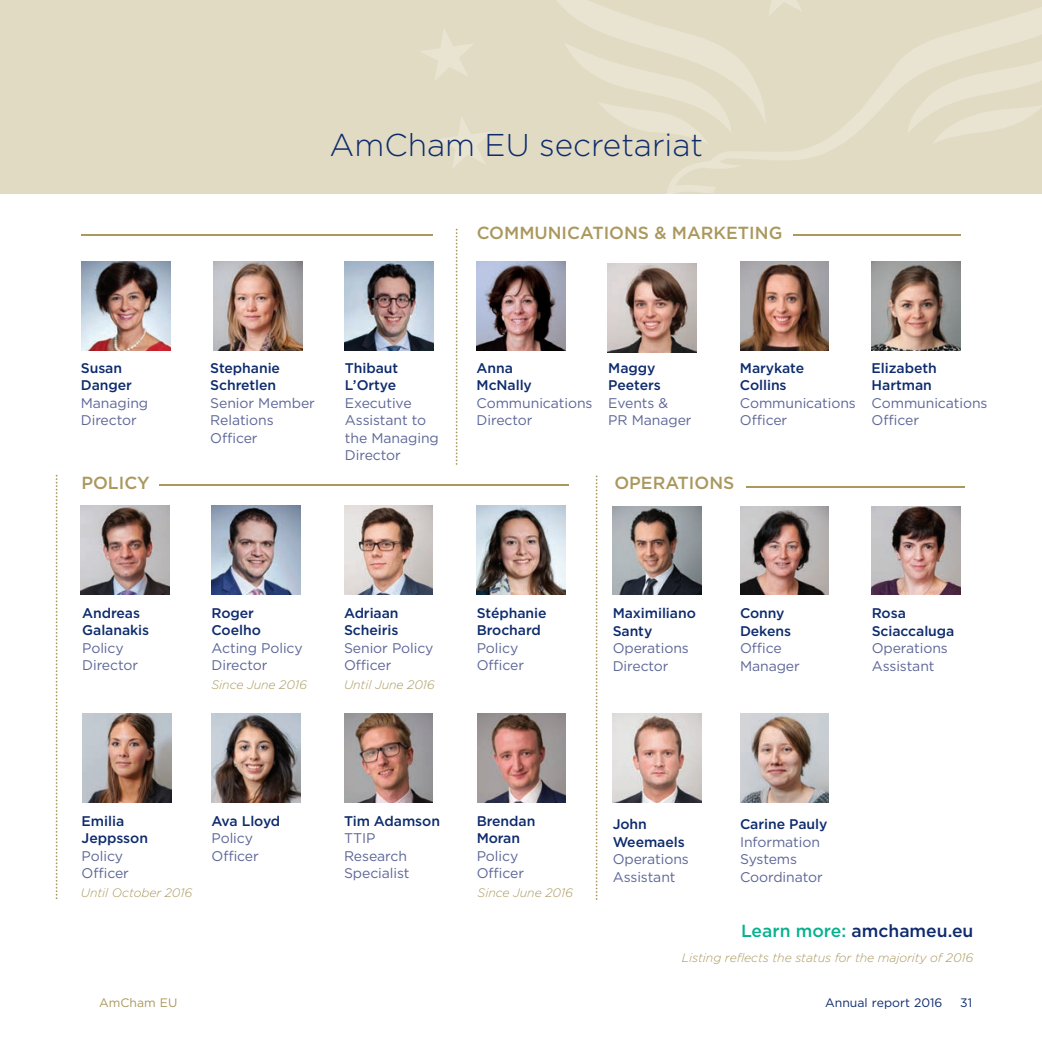
<style>
.page{position:relative;width:1042px;height:1042px;background:#fff}
.page>*{position:absolute;margin:0;border:0;box-sizing:border-box;transform-origin:0 0}
.t1{font:300 31.5px "Gotham";color:#0d2b6d}
.t2{font:500 17.5px "Gotham";color:#aa985d}
.t3{font:500 17.5px "Gotham";color:#0d2b6d}
.t4{font:14px/17.5px "Gotham";letter-spacing:-.005em;color:#5d6698}
.t5{font:500 14px/17.5px "Gotham";letter-spacing:-.005em;color:#0d2b6d}
.t6{font:500 14px "Gotham";letter-spacing:-.03em;color:#0d2b6d}
.t7{font:italic 300 12.25px "Gotham";letter-spacing:-.005em;color:#aa985d}
.t8{font:12.25px "Gotham";color:#0d2b6d}
.t9{font:12.25px "Gotham";color:#aa985d}
.s1{color:#07b18f}
</style>
<div class="page">
<div style="left:0;top:0;width:1042px;height:193px;background:#e2dbc4"></div>
<svg style="left:667px;top:7px;width:375px;height:186px"></svg>
<svg style="left:908px;top:61px;width:134px;height:83px"></svg>
<svg style="left:557px;top:0;width:245px;height:144px"></svg>
<svg style="left:421px;top:30px;width:69px;height:137px"></svg>
<img style="left:477px;top:261px;width:88px;height:89px">
<img style="left:213px;top:261px;width:89px;height:89px">
<img style="left:871px;top:261px;width:89px;height:89px">
<img style="left:740px;top:261px;width:89px;height:89px">
<img style="left:81px;top:506px;width:89px;height:89px">
<img style="left:211px;top:506px;width:89px;height:89px">
<img style="left:344px;top:714px;width:89px;height:89px">
<img style="left:344px;top:506px;width:89px;height:89px">
<img style="left:345px;top:261px;width:89px;height:89px">
<img style="left:476px;top:506px;width:89px;height:89px">
<img style="left:211px;top:714px;width:89px;height:89px">
<img style="left:82px;top:714px;width:89px;height:89px">
<img style="left:82px;top:261px;width:88px;height:89px">
<img style="left:477px;top:714px;width:89px;height:89px">
<hr style="left:793px;top:235px;width:168px;height:1px;background:#aa985d">
<hr style="left:82px;top:235px;width:351px;height:1px;background:#aa985d">
<hr style="left:160px;top:484px;width:409px;height:2px;background:#aa985d">
<img style="left:607px;top:263px;width:89px;height:89px">
<svg style="left:456px;top:229px;width:1px;height:236px"></svg>
<svg style="left:56px;top:475px;width:1px;height:424px"></svg>
<img style="left:740px;top:506px;width:89px;height:89px">
<img style="left:871px;top:506px;width:89px;height:89px">
<img style="left:613px;top:506px;width:88px;height:89px">
<img style="left:613px;top:714px;width:88px;height:89px">
<img style="left:740px;top:714px;width:89px;height:89px">
<hr style="left:746px;top:486px;width:219px;height:2px;background:#aa985d">
<svg style="left:596px;top:475px;width:1px;height:425px"></svg>
<h1 class="t1" style="left:330px;top:124px;width:375px">AmCham EU secretariat</h1>
<p class="t5" style="left:81px;top:359px;width:53px">Susan<br>Danger</p>
<p class="t4" style="left:81px;top:393px;width:69px">Managing<br>Director</p>
<p class="t2" style="left:81px;top:471px;width:70px">POLICY</p>
<p class="t5" style="left:82px;top:604px;width:69px">Andreas<br>Galanakis</p>
<p class="t4" style="left:82px;top:638px;width:57px">Policy<br>Director</p>
<p class="t2" style="left:477px;top:221px;width:307px">COMMUNICATIONS &amp; MARKETING</p>
<p class="t5" style="left:210px;top:359px;width:71px">Stephanie<br>Schretlen</p>
<p class="t4" style="left:210px;top:393px;width:106px">Senior Member<br>Relations<br>Officer</p>
<p class="t5" style="left:345px;top:359px;width:55px">Thibaut<br>L’Ortye</p>
<p class="t4" style="left:345px;top:393px;width:95px">Executive<br>Assistant to the Managing<br>Director</p>
<p class="t5" style="left:477px;top:359px;width:57px">Anna<br>McNally</p>
<p class="t4" style="left:477px;top:393px;width:117px">Communications<br>Director</p>
<p class="t5" style="left:608px;top:359px;width:54px">Maggy<br>Peeters</p>
<p class="t4" style="left:608px;top:393px;width:85px">Events &amp;<br>PR Manager</p>
<p class="t5" style="left:740px;top:359px;width:66px">Marykate<br>Collins</p>
<p class="t4" style="left:740px;top:393px;width:117px">Communications<br>Officer</p>
<p class="t5" style="left:871px;top:359px;width:67px">Elizabeth<br>Hartman</p>
<p class="t4" style="left:871px;top:393px;width:117px">Communications<br>Officer</p>
<p class="t2" style="left:614px;top:472px;width:121px">OPERATIONS</p>
<p class="t5" style="left:211px;top:604px;width:51px">Roger<br>Coelho</p>
<p class="t4" style="left:211px;top:638px;width:93px">Acting Policy<br>Director</p>
<p class="t7" style="left:211px;top:677px;width:97px">Since June 2016</p>
<p class="t5" style="left:344px;top:604px;width:56px">Adriaan<br>Scheiris</p>
<p class="t4" style="left:344px;top:638px;width:91px">Senior Policy<br>Officer</p>
<p class="t7" style="left:344px;top:677px;width:92px">Until June 2016</p>
<p class="t5" style="left:477px;top:604px;width:71px">Stéphanie<br>Brochard</p>
<p class="t4" style="left:477px;top:638px;width:49px">Policy<br>Officer</p>
<p class="t5" style="left:613px;top:604px;width:85px">Maximiliano<br>Santy</p>
<p class="t4" style="left:613px;top:639px;width:78px">Operations<br>Director</p>
<p class="t5" style="left:740px;top:604px;width:53px">Conny<br>Dekens</p>
<p class="t4" style="left:740px;top:639px;width:61px">Office<br>Manager</p>
<p class="t5" style="left:871px;top:604px;width:84px">Rosa<br>Sciaccaluga</p>
<p class="t4" style="left:871px;top:639px;width:78px">Operations<br>Assistant</p>
<p class="t5" style="left:82px;top:812px;width:68px">Emilia<br>Jeppsson</p>
<p class="t4" style="left:82px;top:846px;width:49px">Policy<br>Officer</p>
<p class="t7" style="left:81px;top:885px;width:113px">Until October 2016</p>
<p class="t6" style="left:211px;top:811px;width:70px">Ava Lloyd</p>
<p class="t4" style="left:211px;top:829px;width:49px">Policy<br>Officer</p>
<p class="t5" style="left:344px;top:812px;width:98px">Tim Adamson</p>
<p class="t4" style="left:344px;top:829px;width:67px">TTIP<br>Research<br>Specialist</p>
<p class="t5" style="left:477px;top:812px;width:60px">Brendan<br>Moran</p>
<p class="t4" style="left:477px;top:846px;width:49px">Policy<br>Officer</p>
<p class="t7" style="left:478px;top:885px;width:97px">Since June 2016</p>
<p class="t5" style="left:613px;top:815px;width:74px">John<br>Weemaels</p>
<p class="t4" style="left:613px;top:850px;width:78px">Operations<br>Assistant</p>
<p class="t5" style="left:740px;top:815px;width:89px">Carine Pauly</p>
<p class="t4" style="left:740px;top:832px;width:84px">Information<br>Systems<br>Coordinator</p>
<p class="t3" style="left:741px;top:919px;width:234px"><span class="s1">Learn more:</span> amchameu.eu</p>
<p class="t7" style="left:682px;top:949px;width:293px">Listing reflects the status for the majority of 2016</p>
<p class="t9" style="left:99px;top:995px;width:80px">AmCham EU</p>
<p class="t8" style="left:825px;top:995px;width:119px">Annual report 2016</p>
<p class="t8" style="left:960px;top:995px;width:13px">31</p>
</div>
